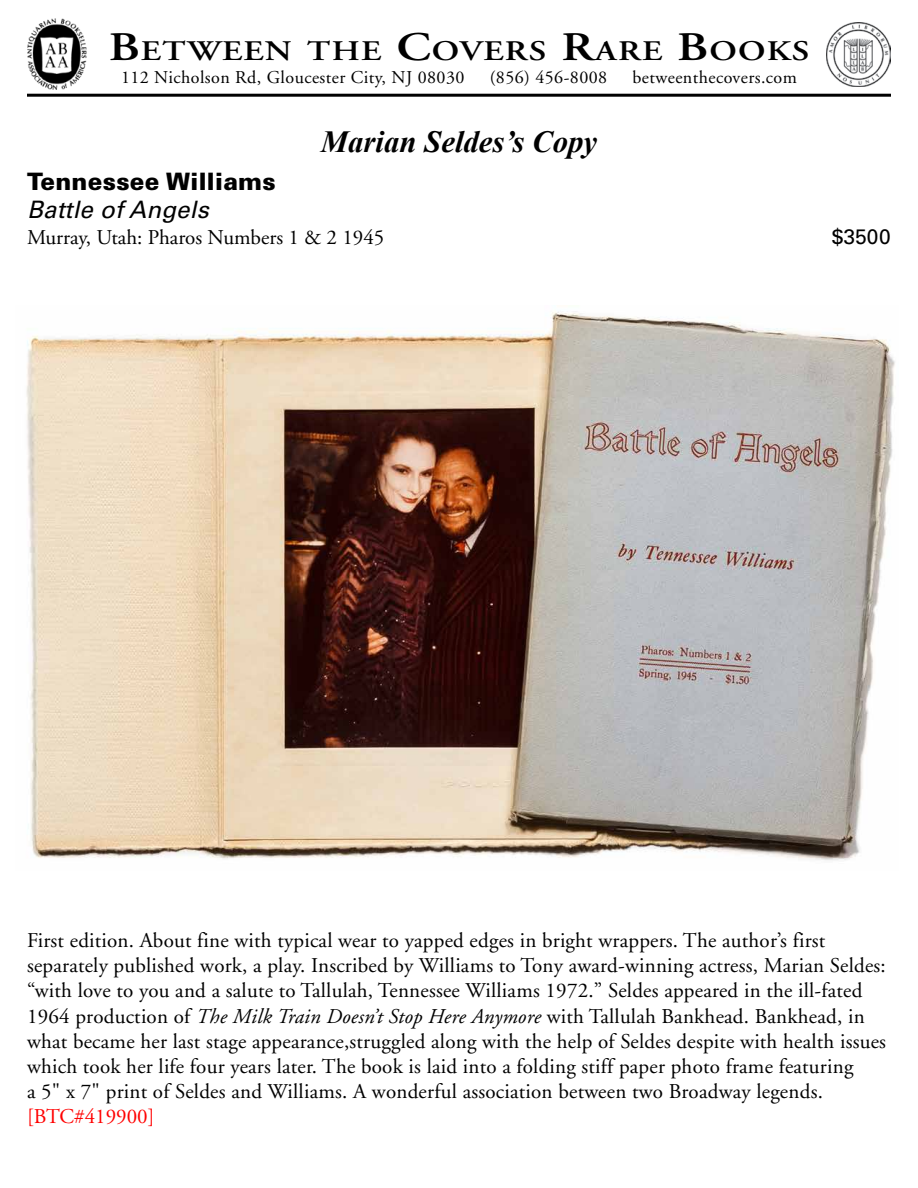
<style>
.page{position:relative;width:918px;height:1188px;background:#fff}
.page>*{position:absolute;margin:0;border:0;box-sizing:border-box;transform-origin:0 0}
.t1{font:italic 700 30.75px "Times New Roman";color:#000}
.t2{font:600 28.35px "Adobe Garamond";letter-spacing:.035em;color:#000;scale:1.22 1}
.t3{font:900 24px "Univers";letter-spacing:.01em;color:#000}
.t4{font:italic 24px "Univers";letter-spacing:.01em;color:#000}
.t5{font:21px/25.2px "Adobe Garamond";letter-spacing:.01em;color:#000}
.t6{font:21px "Adobe Garamond";color:#f00}
.t7{font:21px "Univers";color:#000}
.t8{font:18px "Adobe Garamond";letter-spacing:.025em;color:#000}
.s1{font-size:40.5px}
.s2{font-style:italic}
</style>
<div class="page">
<img style="left:826px;top:22px;width:65px;height:65px">
<img style="left:27px;top:19px;width:60px;height:71px">
<hr style="left:27px;top:94px;width:864px;height:3px;background:#000">
<img style="left:26px;top:311px;width:869px;height:550px">
<h2 class="t2" style="left:109px;top:35px;width:576px"><span class="s1">B</span>ETWEEN THE <span class="s1">C</span>OVERS <span class="s1">R</span>ARE <span class="s1">B</span>OOKS</h2>
<p class="t8" style="left:121px;top:67px;width:345px">112 Nicholson Rd, Gloucester City, NJ 08030</p>
<p class="t8" style="left:490px;top:67px;width:119px">(856) 456-8008</p>
<p class="t8" style="left:633px;top:67px;width:166px">betweenthecovers.com</p>
<h1 class="t1" style="left:321px;top:120px;width:278px">Marian Seldes’s Copy</h1>
<p class="t3" style="left:27px;top:166px;width:250px">Tennessee Williams</p>
<p class="t4" style="left:27px;top:196px;width:183px">Battle of Angels</p>
<p class="t5" style="left:27px;top:225px;width:359px">Murray, Utah: Pharos Numbers 1 &amp; 2 1945</p>
<p class="t7" style="left:832px;top:224px;width:61px">$3500</p>
<p class="t5" style="left:27px;top:928px;width:861px">First edition. About fine with typical wear to yapped edges in bright wrappers. The author’s first separately published work, a play. Inscribed by Williams to Tony award-winning actress, Marian Seldes: “with love to you and a salute to Tallulah, Tennessee Williams 1972.” Seldes appeared in the ill-fated 1964 production of <span class="s2">The Milk Train Doesn’t Stop Here Anymore</span> with Tallulah Bankhead. Bankhead, in what became her last stage appearance,struggled along with the help of Seldes despite with health issues which took her life four years later. The book is laid into a folding stiff paper photo frame featuring<br>a 5" x 7" print of Seldes and Williams. A wonderful association between two Broadway legends.</p>
<p class="t6" style="left:27px;top:1106px;width:129px">[BTC#419900]</p>
</div>
